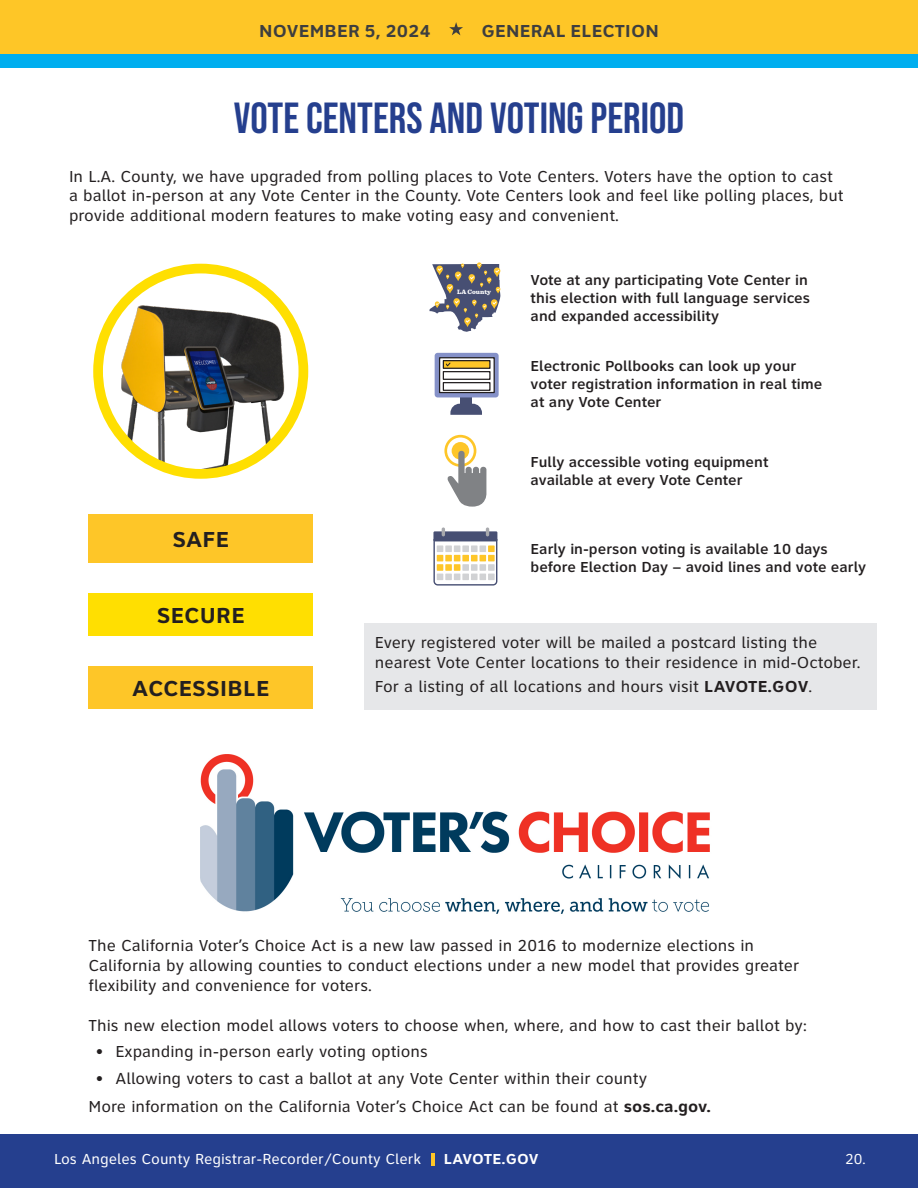
<style>
.page{position:relative;width:918px;height:1188px;background:#fff}
.page>*{position:absolute;margin:0;border:0;box-sizing:border-box;transform-origin:0 0}
.t1{font:43.5px "Bebas Neue";color:#253f8e}
.t2{font:700 22.5px "Clearview Text";letter-spacing:.015em;color:#231f20}
.t3{font:700 18px "Clearview Text";letter-spacing:.015em;color:#3e3e3f}
.t4{font:16.5px/19.8px "Clearview Text";color:#231f20}
.t5{font:500 15px/18px "Clearview Text";color:#231f20}
.t6{font:15px "Clearview Text";color:#fff}
.t7{font:700 15px "Clearview Text";color:#fff}
.t8{font:15px "Clearview ADA";color:#fff}
.t9{font:900 6.6px "Sentinel";color:#fff}
.s1{font-weight:700}
</style>
<div class="page">
<div style="left:0;top:1134px;width:918px;height:54px;background:#253f8e"></div>
<div style="left:0;top:0;width:918px;height:54px;background:#fec627"></div>
<div style="left:0;top:54px;width:918px;height:14px;background:#00aeef"></div>
<svg style="left:449px;top:22px;width:14px;height:13px"></svg>
<svg style="left:431px;top:1153px;width:3px;height:13px"></svg>
<div style="left:364px;top:623px;width:513px;height:86px;background:#e6e7e9"></div>
<img style="left:201px;top:755px;width:509px;height:159px">
<div style="left:89px;top:515px;width:224px;height:48px;background:#fec628"></div>
<img style="left:98px;top:269px;width:205px;height:205px;border-radius:103px">
<div style="left:93px;top:264px;width:215px;height:215px;border:10px solid #ffdf01;border-radius:50%"></div>
<div style="left:89px;top:593px;width:224px;height:43px;background:#ffdf01"></div>
<div style="left:89px;top:666px;width:224px;height:43px;background:#fec628"></div>
<svg style="left:433px;top:527px;width:64px;height:59px"></svg>
<div style="left:452px;top:442px;width:17px;height:18px;background:#fec628;border-radius:50%"></div>
<div style="left:444px;top:435px;width:32px;height:32px;border:3px solid #fec628;border-radius:50%"></div>
<svg style="left:446px;top:451px;width:40px;height:56px"></svg>
<svg style="left:429px;top:262px;width:71px;height:70px"></svg>
<svg style="left:460px;top:397px;width:12px;height:7px"></svg>
<div style="left:435px;top:353px;width:64px;height:44px;background:#8591c8;border-radius:3px"></div>
<div style="left:440px;top:358px;width:54px;height:35px;background:#fff"></div>
<div style="left:439px;top:357px;width:56px;height:36px;border:1px solid #231f20"></div>
<div style="left:443px;top:361px;width:47px;height:7px;background:#fec628"></div>
<div style="left:443px;top:360px;width:48px;height:9px;border:1px solid #231f20"></div>
<div style="left:443px;top:371px;width:48px;height:9px;border:1px solid #231f20"></div>
<div style="left:443px;top:382px;width:48px;height:9px;border:1px solid #231f20"></div>
<svg style="left:445px;top:362px;width:6px;height:5px"></svg>
<svg style="left:450px;top:404px;width:32px;height:11px"></svg>
<p class="t3" style="left:259px;top:20px;width:173px">NOVEMBER 5, 2024</p>
<p class="t3" style="left:482px;top:20px;width:179px">GENERAL ELECTION</p>
<p class="t1" style="left:234px;top:93px;width:452px">VOTE CENTERS AND VOTING PERIOD</p>
<p class="t4" style="left:69px;top:166px;width:776px">In L.A. County, we have upgraded from polling places to Vote Centers. Voters have the option to cast a ballot in-person at any Vote Center in the County. Vote Centers look and feel like polling places, but provide additional modern features to make voting easy and convenient.</p>
<p class="t2" style="left:172px;top:527px;width:58px">SAFE</p>
<p class="t2" style="left:157px;top:602px;width:89px">SECURE</p>
<p class="t2" style="left:132px;top:675px;width:139px">ACCESSIBLE</p>
<p class="t9" style="left:457px;top:286px;width:35px">LA County</p>
<p class="t5" style="left:531px;top:271px;width:281px">Vote at any participating Vote Center in this election with full language services and expanded accessibility</p>
<p class="t5" style="left:531px;top:357px;width:293px">Electronic Pollbooks can look up your voter registration information in real time at any Vote Center</p>
<p class="t5" style="left:531px;top:453px;width:239px">Fully accessible voting equipment available at every Vote Center</p>
<p class="t5" style="left:531px;top:540px;width:337px">Early in-person voting is available 10 days before Election Day – avoid lines and vote early</p>
<p class="t4" style="left:375px;top:633px;width:487px">Every registered voter will be mailed a postcard listing the nearest Vote Center locations to their residence in mid-October.</p>
<p class="t4" style="left:375px;top:677px;width:439px">For a listing of all locations and hours visit <span class="s1">LAVOTE.GOV</span>.</p>
<p class="t4" style="left:89px;top:936px;width:712px">The California Voter’s Choice Act is a new law passed in 2016 to modernize elections in<br>California by allowing counties to conduct elections under a new model that provides greater flexibility and convenience for voters.</p>
<p class="t4" style="left:89px;top:1015px;width:720px">This new election model allows voters to choose when, where, and how to cast their ballot by:</p>
<p class="t4" style="left:95px;top:1042px;width:334px">• Expanding in-person early voting options</p>
<p class="t4" style="left:95px;top:1068px;width:553px">• Allowing voters to cast a ballot at any Vote Center within their county</p>
<p class="t4" style="left:89px;top:1097px;width:624px">More information on the California Voter’s Choice Act can be found at <span class="s1">sos.ca.gov.</span></p>
<p class="t6" style="left:54px;top:1151px;width:369px">Los Angeles County Registrar-Recorder/County Clerk</p>
<p class="t7" style="left:444px;top:1151px;width:96px">LAVOTE.GOV</p>
<p class="t8" style="left:845px;top:1150px;width:22px">20.</p>
</div>
